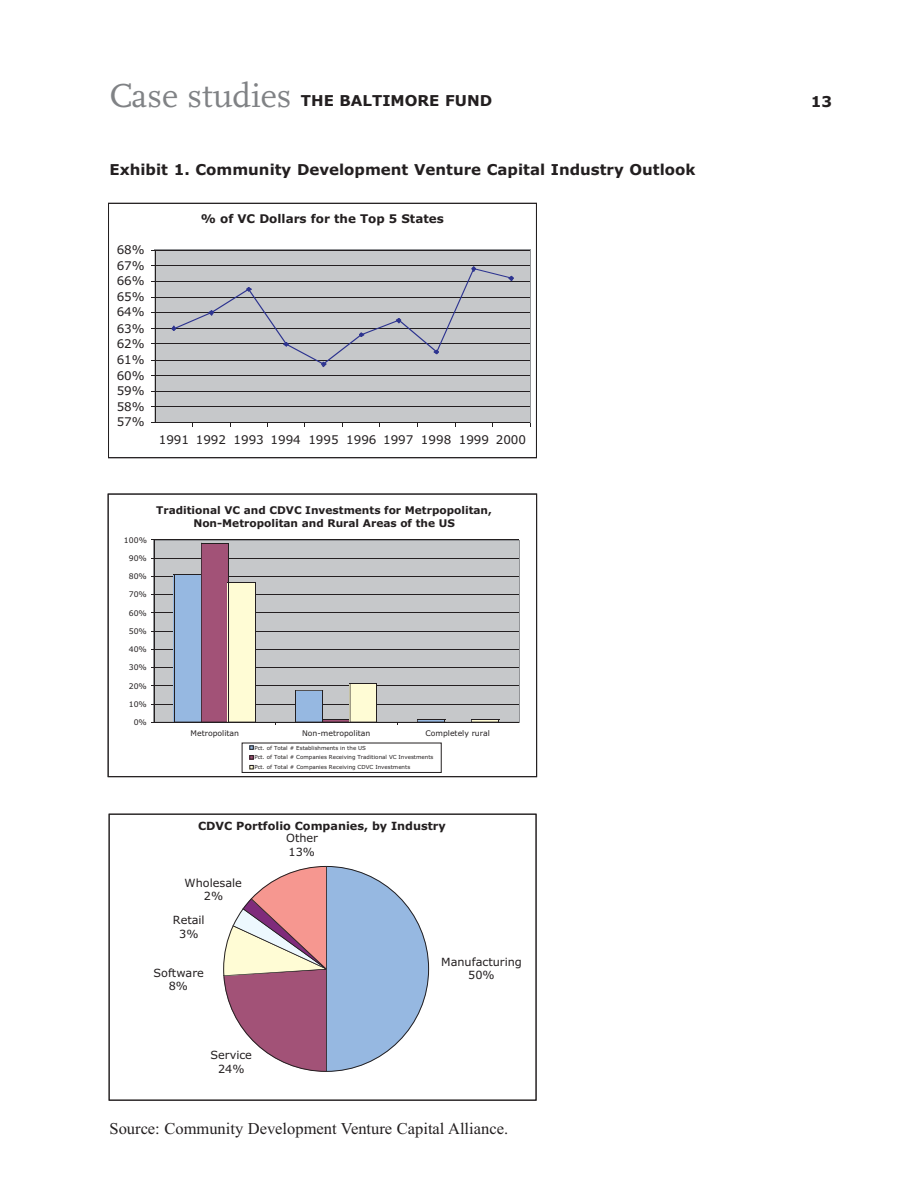
<style>
.page{position:relative;width:918px;height:1188px;background:#fff}
.page>*{position:absolute;margin:0;border:0;box-sizing:border-box;transform-origin:0 0}
.t1{font:34.8px "Scala";color:#808285}
.t2{font:16.5px "Times New Roman";color:#231f20}
.t3{font:700 15px "Verdana";color:#231f20}
.t4{font:12px "Verdana";color:#231f20}
.t5{font:700 12px "Verdana";color:#231f20}
.t6{font:11.25px/13.5px "Verdana";color:#231f20;text-align:center}
.t7{font:700 11.25px "Verdana";color:#231f20}
.t8{font:700 10.65px/12.6px "Verdana";color:#231f20;text-align:center}
.t9{font:7.8px "Verdana";color:#231f20}
.t10{font:5.55px/9.8px "Verdana";color:#231f20}
</style>
<div class="page">
<div style="left:104px;top:197px;width:437px;height:265px;background:linear-gradient(to right,#fff,#fff)"></div>
<div style="left:108px;top:203px;width:429px;height:255px;background:#fff"></div>
<svg style="left:154px;top:249px;width:377px;height:174px;background:#b8babd"></svg>
<div style="left:109px;top:203px;width:427px;height:255px;border:1px solid #231f20"></div>
<hr style="left:153px;top:540px;width:366px;height:1px;background:#929497">
<hr style="left:519px;top:540px;width:1px;height:182px;background:#929497">
<hr style="left:153px;top:540px;width:1px;height:182px;background:#929497">
<svg style="left:153px;top:543px;width:366px;height:180px;background:#bab8bc"></svg>
<svg style="left:249px;top:745px;width:5px;height:14px"></svg>
<svg style="left:249px;top:765px;width:5px;height:4px"></svg>
<div style="left:108px;top:494px;width:429px;height:283px;border:1px solid #231f20"></div>
<svg style="left:223px;top:866px;width:206px;height:206px"></svg>
<div style="left:109px;top:814px;width:427px;height:286px;border:1px solid #231f20"></div>
<h1 class="t1" style="left:109px;top:82px;width:184px">Case studies</h1>
<h3 class="t3" style="left:301px;top:95px;width:193px">THE BALTIMORE FUND</h3>
<h3 class="t3" style="left:811px;top:95px;width:23px">13</h3>
<h3 class="t3" style="left:110px;top:164px;width:588px">Exhibit 1. Community Development Venture Capital Industry Outlook</h3>
<h3 class="t4" style="left:117px;top:244px;width:30px">68%</h3>
<h3 class="t4" style="left:117px;top:261px;width:30px">67%</h3>
<h3 class="t4" style="left:117px;top:276px;width:30px">66%</h3>
<h3 class="t4" style="left:117px;top:292px;width:30px">65%</h3>
<h3 class="t4" style="left:117px;top:307px;width:30px">64%</h3>
<h3 class="t4" style="left:117px;top:324px;width:30px">63%</h3>
<h3 class="t4" style="left:117px;top:339px;width:30px">62%</h3>
<h3 class="t4" style="left:117px;top:354px;width:30px">61%</h3>
<h3 class="t4" style="left:117px;top:371px;width:30px">60%</h3>
<h3 class="t4" style="left:117px;top:386px;width:30px">59%</h3>
<h3 class="t4" style="left:117px;top:402px;width:30px">58%</h3>
<h3 class="t4" style="left:117px;top:417px;width:30px">57%</h3>
<h3 class="t5" style="left:201px;top:214px;width:244px">% of VC Dollars for the Top 5 States</h3>
<h3 class="t4" style="left:159px;top:435px;width:369px">1991 1992 1993 1994 1995 1996 1997 1998 1999 2000</h3>
<h3 class="t9" style="left:124px;top:537px;width:25px">100%</h3>
<h3 class="t9" style="left:129px;top:555px;width:20px">90%</h3>
<h3 class="t9" style="left:129px;top:573px;width:20px">80%</h3>
<h3 class="t9" style="left:129px;top:592px;width:20px">70%</h3>
<h3 class="t9" style="left:129px;top:610px;width:20px">60%</h3>
<h3 class="t9" style="left:129px;top:628px;width:20px">50%</h3>
<h3 class="t9" style="left:129px;top:646px;width:20px">40%</h3>
<h3 class="t9" style="left:129px;top:665px;width:20px">30%</h3>
<h3 class="t9" style="left:129px;top:683px;width:20px">20%</h3>
<h3 class="t9" style="left:129px;top:701px;width:20px">10%</h3>
<h3 class="t9" style="left:134px;top:719px;width:15px">0%</h3>
<h3 class="t8" style="left:156px;top:505px;width:337px">Traditional VC and CDVC Investments for Metrpopolitan,<br>Non-Metropolitan and Rural Areas of the US</h3>
<h3 class="t9" style="left:191px;top:730px;width:50px">Metropolitan</h3>
<h3 class="t9" style="left:302px;top:730px;width:70px">Non-metropolitan</h3>
<h3 class="t9" style="left:426px;top:730px;width:66px">Completely rural</h3>
<p class="t10" style="left:254px;top:743px;width:181px">Pct. of Total # Establishments in the US<br>Pct. of Total # Companies Receiving Traditional VC Investments<br>Pct. of Total # Companies Receiving CDVC Investments</p>
<h3 class="t7" style="left:198px;top:822px;width:249px">CDVC Portfolio Companies, by Industry</h3>
<h3 class="t6" style="left:286px;top:832px;width:33px;line-height:14.1px;text-align:left">Other<br>13%</h3>
<h3 class="t6" style="left:185px;top:877px;width:59px">Wholesale<br>2%</h3>
<h3 class="t6" style="left:173px;top:914px;width:33px">Retail<br>3%</h3>
<h3 class="t6" style="left:153px;top:967px;width:52px">Software<br>8%</h3>
<h3 class="t6" style="left:210px;top:1049px;width:43px;line-height:14.1px">Service<br>24%</h3>
<h3 class="t6" style="left:441px;top:956px;width:82px">Manufacturing<br>50%</h3>
<h2 class="t2" style="left:110px;top:1122px;width:400px">Source: Community Development Venture Capital Alliance.</h2>
</div>
